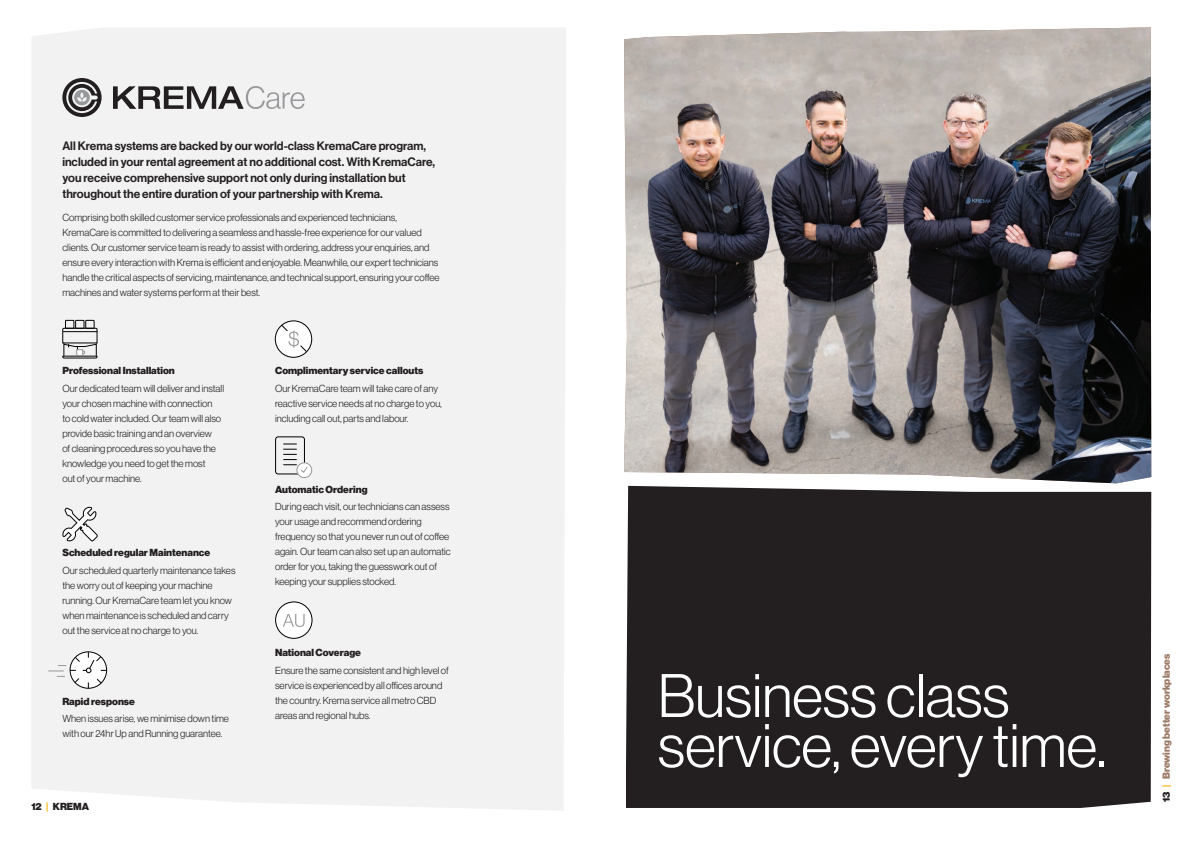
<style>
.page{position:relative;width:1191px;height:842px;background:#fff}
.page>*{position:absolute;margin:0;border:0;box-sizing:border-box;transform-origin:0 0}
.Sub_Header{font:300 60px/50px "Neue Haas Display";color:#fff}
.Intro_Para{font:12px/16px "N Haas Grotesk DS Pro 65 Md";color:#231f20}
.Copy{font:300 10px/15px "Neue Haas Display";color:#231f20}
.Sub_sub_header{font:900 10px "Neue Haas Display";color:#231f20}
.t1{font:900 10px "Neue Haas Display";color:#9b7a67}
.s1{color:#fcb615}
.s2{color:#231f20}
</style>
<div class="page">
<div style="left:32px;top:28px;width:534px;height:783px;background:#f1f2f1"></div>
<svg style="left:113px;top:86px;width:192px;height:23px"></svg>
<svg style="left:62px;top:78px;width:40px;height:39px"></svg>
<img style="left:624px;top:27px;width:527px;height:456px">
<div style="left:626px;top:486px;width:525px;height:322px;background:#231f20"></div>
<svg style="left:62px;top:327px;width:36px;height:32px"></svg>
<div style="left:65px;top:320px;width:9px;height:9px;border:1px solid #000"></div>
<div style="left:75px;top:320px;width:9px;height:9px;border:1px solid #000"></div>
<div style="left:85px;top:320px;width:9px;height:9px;border:1px solid #000"></div>
<svg style="left:63px;top:507px;width:35px;height:34px"></svg>
<div style="left:275px;top:436px;width:30px;height:38px;border:1px solid #000;border-radius:3px"></div>
<svg style="left:297px;top:463px;width:15px;height:15px"></svg>
<div style="left:296px;top:462px;width:16px;height:16px;border:1px solid #96989a;border-radius:50%"></div>
<svg style="left:284px;top:444px;width:24px;height:29px"></svg>
<div style="left:70px;top:651px;width:37px;height:38px;border:1px solid #000;border-radius:50%"></div>
<svg style="left:49px;top:652px;width:57px;height:36px"></svg>
<svg style="left:275px;top:321px;width:37px;height:36px"></svg>
<div style="left:275px;top:320px;width:37px;height:38px;border:1px solid #000;border-radius:50%"></div>
<svg style="left:281px;top:324px;width:26px;height:28px"></svg>
<div style="left:276px;top:602px;width:36px;height:36px;background:#fff;border-radius:50%"></div>
<div style="left:275px;top:601px;width:37px;height:38px;border:1px solid #000;border-radius:50%"></div>
<svg style="left:283px;top:614px;width:21px;height:13px"></svg>
<p class="Intro_Para" style="left:62px;top:138px;width:374px">All Krema systems are backed by our world-class KremaCare program, included in your rental agreement at no additional cost. With KremaCare, you receive comprehensive support not only during installation but throughout the entire duration of your partnership with Krema.</p>
<p class="Copy" style="left:62px;top:210px;width:379px">Comprising both skilled customer service professionals and experienced technicians, KremaCare is committed to delivering a seamless and hassle-free experience for our valued clients. Our customer service team is ready to assist with ordering, address your enquiries, and ensure every interaction with Krema is efficient and enjoyable. Meanwhile, our expert technicians handle the critical aspects of servicing, maintenance, and technical support, ensuring your coffee machines and water systems perform at their best.</p>
<p class="Sub_sub_header" style="left:62px;top:365px;width:114px">Professional Installation</p>
<p class="Copy" style="left:62px;top:381px;width:163px">Our dedicated team will deliver and install your chosen machine with connection<br>to cold water included. Our team will also provide basic training and an overview<br>of cleaning procedures so you have the knowledge you need to get the most<br>out of your machine.</p>
<p class="Sub_sub_header" style="left:62px;top:547px;width:149px">Scheduled regular Maintenance</p>
<p class="Copy" style="left:62px;top:563px;width:175px">Our scheduled quarterly maintenance takes the worry out of keeping your machine running. Our KremaCare team let you know when maintenance is scheduled and carry out the service at no charge to you.</p>
<p class="Sub_sub_header" style="left:62px;top:695px;width:74px">Rapid response</p>
<p class="Copy" style="left:62px;top:711px;width:168px">When issues arise, we minimise down time with our 24hr Up and Running guarantee.</p>
<p class="Sub_sub_header" style="left:31px;top:801px;width:59px">12 <span class="s1">|</span> KREMA</p>
<p class="Sub_sub_header" style="left:275px;top:365px;width:150px">Complimentary service callouts</p>
<p class="Copy" style="left:275px;top:381px;width:168px">Our KremaCare team will take care of any reactive service needs at no charge to you, including call out, parts and labour.</p>
<p class="Sub_sub_header" style="left:275px;top:483px;width:94px">Automatic Ordering</p>
<p class="Copy" style="left:275px;top:499px;width:177px">During each visit, our technicians can assess your usage and recommend ordering frequency so that you never run out of coffee again. Our team can also set up an automatic order for you, taking the guesswork out of keeping your supplies stocked.</p>
<p class="Sub_sub_header" style="left:275px;top:646px;width:87px">National Coverage</p>
<p class="Copy" style="left:275px;top:663px;width:175px">Ensure the same consistent and high level of service is experienced by all offices around the country. Krema service all metro CBD areas and regional hubs.</p>
<p class="Sub_Header" style="left:658px;top:671px;width:450px">Business class service, every time.</p>
<p class="t1" style="left:1160px;top:802px;width:150px;rotate:-90deg"><span class="s2">13</span> <span class="s1">|</span> Brewing better workplaces</p>
</div>
